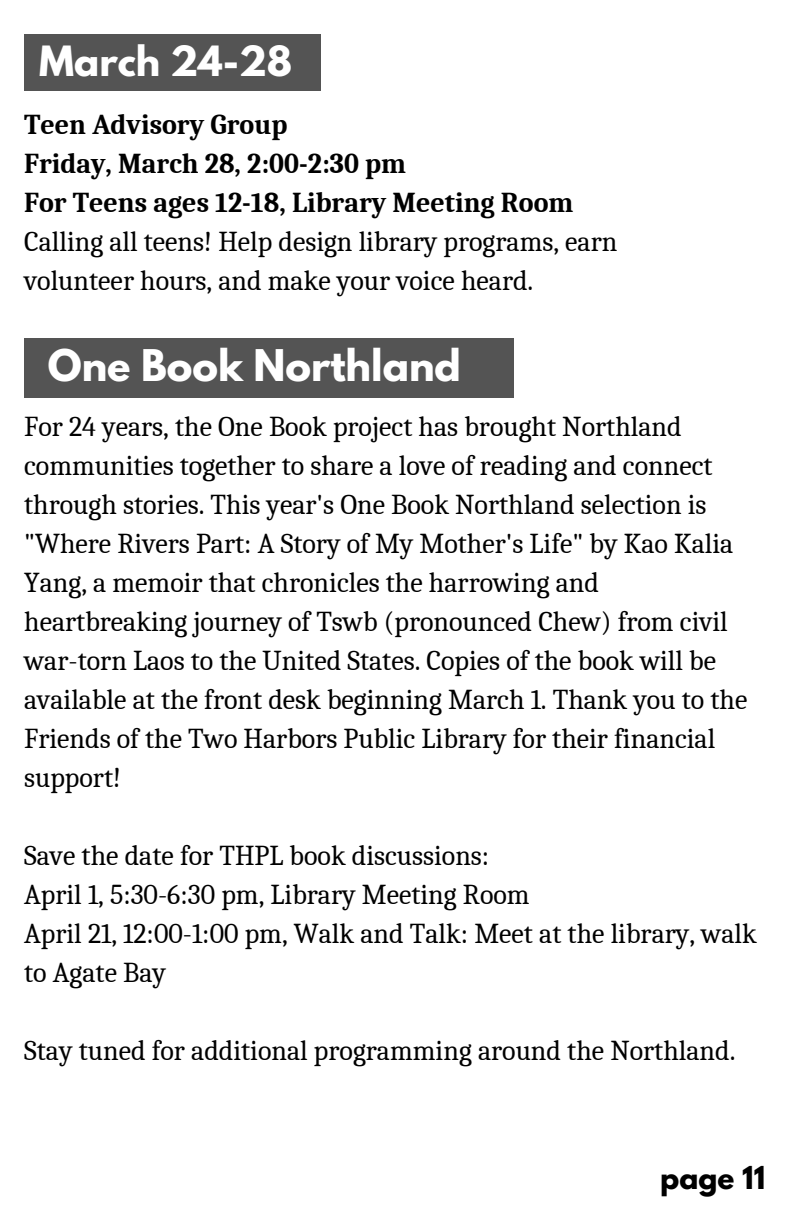
<style>
.page{position:relative;width:792px;height:1224px;background:#fff}
.page>*{position:absolute;margin:0;border:0;box-sizing:border-box;transform-origin:0 0}
.t1{font:700 38.6px "League Spartan";color:#fff}
.t2{font:700 37px "League Spartan";color:#fff}
.t3{font:28px/39px "Caladea";color:#000}
.t4{font:700 28px "Caladea";color:#000}
.t5{font:700 28px "League Spartan";color:#000}
</style>
<div class="page">
<div style="left:24px;top:338px;width:489px;height:59px;background:#545454"></div>
<div style="left:24px;top:34px;width:297px;height:57px;background:#545454"></div>
<h2 class="t2" style="left:39px;top:42px;width:254px">March 24-28</h2>
<p class="t4" style="left:24px;top:109px;width:265px">Teen Advisory Group</p>
<p class="t4" style="left:24px;top:148px;width:383px">Friday, March 28, 2:00-2:30 pm</p>
<p class="t4" style="left:24px;top:187px;width:551px">For Teens ages 12-18, Library Meeting Room</p>
<p class="t3" style="left:24px;top:222px;width:595px">Calling all teens! Help design library programs, earn</p>
<p class="t3" style="left:24px;top:261px;width:511px">volunteer hours, and make your voice heard.</p>
<p class="t1" style="left:48px;top:346px;width:415px">One Book Northland</p>
<p class="t3" style="left:24px;top:407px;width:725px">For 24 years, the One Book project has brought Northland communities together to share a love of reading and connect through stories. This year's One Book Northland selection is "Where Rivers Part: A Story of My Mother's Life" by Kao Kalia Yang, a memoir that chronicles the harrowing and heartbreaking journey of Tswb (pronounced Chew) from civil war-torn Laos to the United States. Copies of the book will be available at the front desk beginning March 1. Thank you to the Friends of the Two Harbors Public Library for their financial support!</p>
<p class="t3" style="left:24px;top:836px;width:467px">Save the date for THPL book discussions:</p>
<p class="t3" style="left:24px;top:875px;width:507px">April 1, 5:30-6:30 pm, Library Meeting Room</p>
<p class="t3" style="left:24px;top:914px;width:734px">April 21, 12:00-1:00 pm, Walk and Talk: Meet at the library, walk to Agate Bay</p>
<h1 class="t3" style="left:24px;top:1031px;width:713px">Stay tuned for additional programming around the Northland.</h1>
<h1 class="t5" style="left:660px;top:1164px;width:106px">page 11</h1>
</div>
